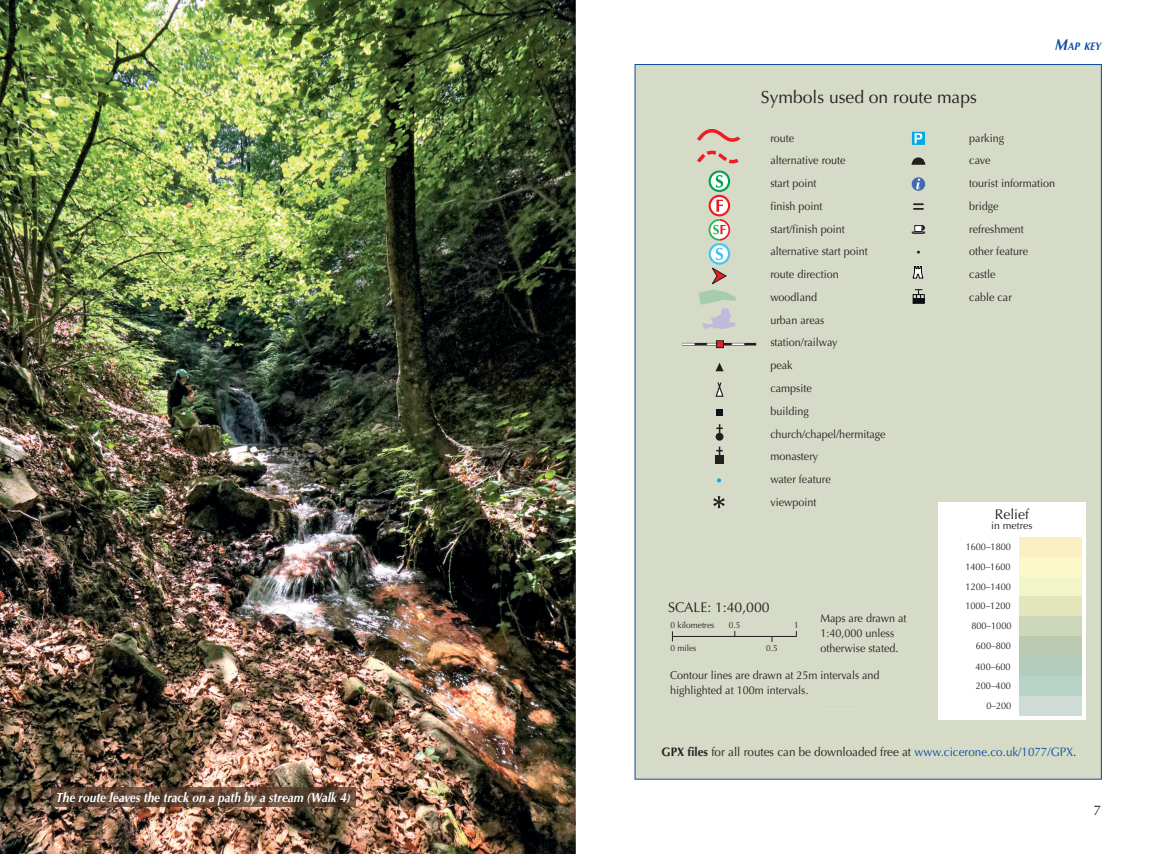
<style>
.page{position:relative;width:1151px;height:854px;background:#fff}
.page>*{position:absolute;margin:0;border:0;box-sizing:border-box;transform-origin:0 0}
.t1{font:17.5px "Optima LT Pro";color:#231f20}
.t2{font:14px "Optima LT Pro";color:#231f20}
.t3{font:italic 700 13.12px "Optima LT Pro";color:#fff;scale:.9 1}
.t4{font:12.25px "Optima LT Pro";color:#231f20;scale:.95 1}
.t5{font:11.38px/22.8px "Optima LT Pro";color:#231f20;scale:.95 1}
.t6{font:italic 700 11.03px "Optima LT Pro";color:#0d4da1;scale:.9 1}
.t7{font:10.5px "Optima LT Pro";color:#231f20}
.t8{font:9.62px "Optima LT Pro";color:#231f20;scale:.95 1}
.t9{font:8.75px "Optima LT Pro";color:#231f20;scale:.95 1}
.s1{font-size:15.75px}
.s2{font-weight:700}
.s3{color:#0d4da1}
</style>
<div class="page">
<img style="left:0;top:0;width:576px;height:853px">
<svg style="left:51px;top:787px;width:305px;height:19px;background:#5e4535"></svg>
<div style="left:635px;top:64px;width:466px;height:714px;background:#d5dbc6"></div>
<div style="left:938px;top:501px;width:148px;height:218px;background:#fff"></div>
<div style="left:1019px;top:695px;width:62px;height:20px;background:#cfdcd5"></div>
<div style="left:1019px;top:675px;width:62px;height:20px;background:#b8d3c8"></div>
<div style="left:1019px;top:655px;width:62px;height:20px;background:#b4ccbc"></div>
<div style="left:1019px;top:636px;width:62px;height:19px;background:#bccab1"></div>
<div style="left:1019px;top:616px;width:62px;height:20px;background:#cdd8ba"></div>
<div style="left:1019px;top:596px;width:62px;height:20px;background:#e5e5bc"></div>
<div style="left:1019px;top:576px;width:62px;height:20px;background:#f2f5c7"></div>
<div style="left:1019px;top:556px;width:62px;height:20px;background:#fcf9c8"></div>
<div style="left:1019px;top:536px;width:62px;height:20px;background:#fbf0c3"></div>
<hr style="left:672px;top:635px;width:124px;height:1px;background:#231f20">
<svg style="left:715px;top:382px;width:9px;height:15px"></svg>
<div style="left:716px;top:432px;width:7px;height:8px;background:#231f20;border-radius:50%"></div>
<svg style="left:716px;top:424px;width:7px;height:11px"></svg>
<svg style="left:717px;top:478px;width:4px;height:4px"></svg>
<svg style="left:716px;top:446px;width:7px;height:9px"></svg>
<div style="left:715px;top:455px;width:9px;height:9px;background:#231f20"></div>
<div style="left:716px;top:408px;width:7px;height:7px;background:#101315"></div>
<svg style="left:713px;top:496px;width:12px;height:12px"></svg>
<svg style="left:715px;top:362px;width:9px;height:9px"></svg>
<svg style="left:697px;top:129px;width:44px;height:13px"></svg>
<svg style="left:682px;top:343px;width:74px;height:2px"></svg>
<div style="left:716px;top:340px;width:7px;height:7px;background:#ee1d23"></div>
<div style="left:716px;top:340px;width:8px;height:8px;border:1px solid #231f20"></div>
<svg style="left:697px;top:150px;width:42px;height:179px"></svg>
<div style="left:912px;top:132px;width:13px;height:13px;border:2px solid #00abe5"></div>
<svg style="left:914px;top:133px;width:8px;height:10px"></svg>
<svg style="left:911px;top:157px;width:15px;height:8px"></svg>
<svg style="left:914px;top:203px;width:9px;height:7px"></svg>
<div style="left:913px;top:298px;width:11px;height:5px;background:#0a0d14"></div>
<div style="left:913px;top:294px;width:11px;height:9px;border:1px solid #0a0d14"></div>
<svg style="left:915px;top:289px;width:7px;height:9px"></svg>
<div style="left:912px;top:177px;width:13px;height:14px;background:#406ab4;border-radius:50%"></div>
<svg style="left:916px;top:178px;width:4px;height:11px"></svg>
<svg style="left:912px;top:265px;width:12px;height:14px"></svg>
<svg style="left:912px;top:225px;width:13px;height:9px"></svg>
<p class="t3" style="left:56px;top:788px;width:328px">The route leaves the track on a path by a stream (Walk 4)</p>
<p class="t6" style="left:1055px;top:39px;width:53px"><span class="s1">M</span>ap key</p>
<h1 class="t1" style="left:761px;top:86px;width:217px">Symbols used on route maps</h1>
<p class="t5" style="left:770px;top:126px;width:123px">route<br>alternative route<br>start point<br>finish point<br>start/finish point alternative start point route direction woodland<br>urban areas station/railway<br>peak<br>campsite<br>building church/chapel/hermitage monastery<br>water feature<br>viewpoint</p>
<p class="t5" style="left:969px;top:126px;width:92px">parking<br>cave<br>tourist information bridge refreshment<br>other feature castle<br>cable car</p>
<p class="t2" style="left:995px;top:505px;width:36px">Relief</p>
<p class="t7" style="left:991px;top:518px;width:43px">in metres</p>
<p class="t8" style="left:966px;top:540px;width:49px">1600–1800</p>
<p class="t8" style="left:965px;top:560px;width:49px">1400–1600</p>
<p class="t2" style="left:668px;top:598px;width:103px">SCALE: 1:40,000</p>
<p class="t9" style="left:671px;top:619px;width:48px">0 kilometres</p>
<p class="t9" style="left:729px;top:619px;width:14px">0.5</p>
<p class="t9" style="left:794px;top:619px;width:6px">1</p>
<p class="t9" style="left:670px;top:642px;width:29px">0 miles</p>
<p class="t9" style="left:766px;top:641px;width:14px">0.5</p>
<p class="t5" style="left:670px;top:667px;width:222px;line-height:14.9px">Contour lines are drawn at 25m intervals and highlighted at 100m intervals.</p>
<p class="t5" style="left:820px;top:610px;width:92px;line-height:14.9px">Maps are drawn at<br>1:40,000 unless otherwise stated.</p>
<p class="t8" style="left:966px;top:581px;width:49px">1200–1400</p>
<p class="t8" style="left:965px;top:600px;width:49px">1000–1200</p>
<p class="t8" style="left:971px;top:619px;width:44px">800–1000</p>
<p class="t8" style="left:976px;top:640px;width:38px">600–800</p>
<p class="t8" style="left:975px;top:660px;width:38px">400–600</p>
<p class="t8" style="left:976px;top:679px;width:38px">200–400</p>
<p class="t8" style="left:986px;top:699px;width:28px">0–200</p>
<p class="t4" style="left:662px;top:743px;width:438px"><span class="s2">GPX files</span> for all routes can be downloaded free at <span class="s3">www.cicerone.co.uk/1077/GPX</span>.</p>
<p class="t2" style="left:1093px;top:801px;width:9px">7</p>
</div>
